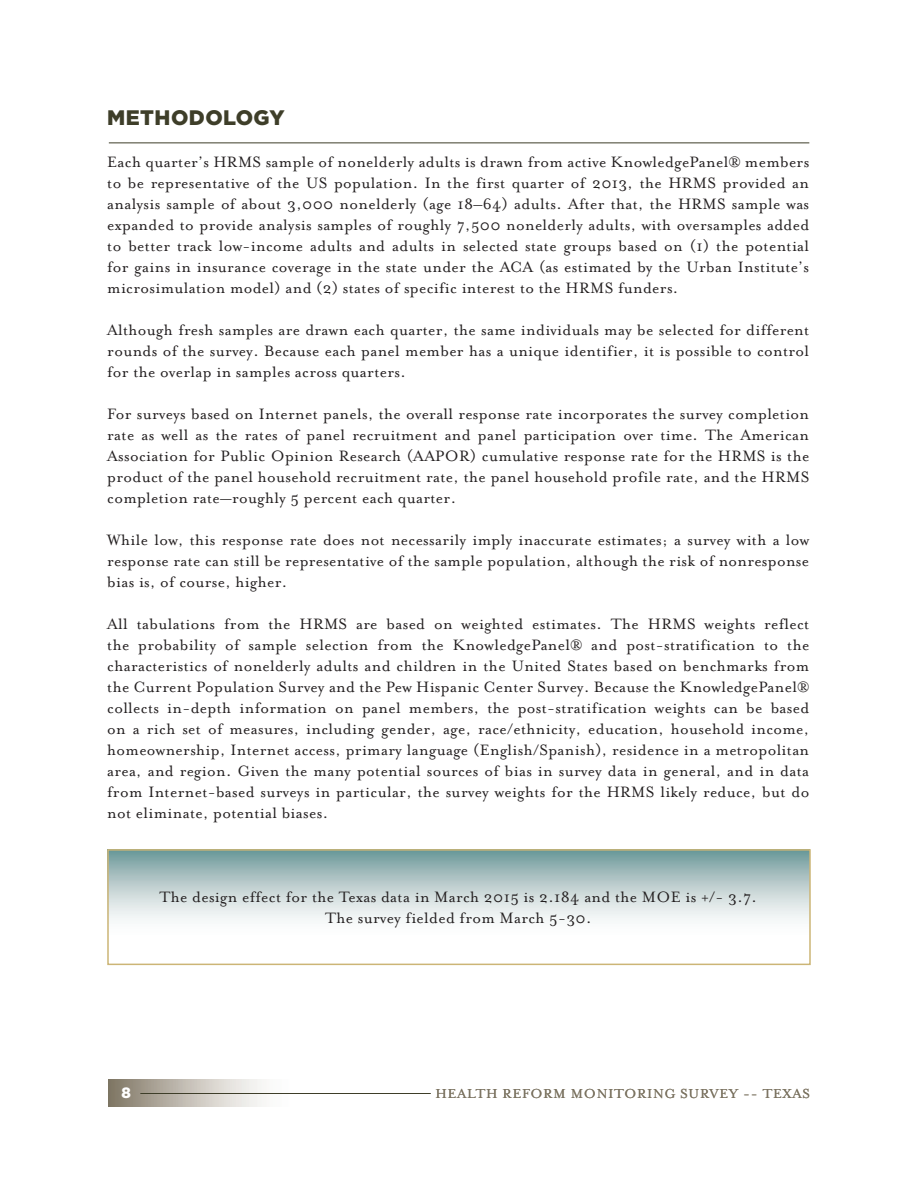
<style>
.page{position:relative;width:918px;height:1188px;background:#fff}
.page>*{position:absolute;margin:0;border:0;box-sizing:border-box;transform-origin:0 0}
.t1{font:900 21px "Gotham";letter-spacing:.02em;color:#3e3e29}
.t2{font:17.25px/21px "Mrs Eaves Roman";letter-spacing:.02em;color:#231f20;text-align:justify}
.t3{font:15px "Mrs Eaves Roman";letter-spacing:.05em;color:#7c7462}
.t4{font:900 15px "Gotham";color:#fff}
</style>
<div class="page">
<div style="left:107px;top:849px;width:702px;height:90px;background:linear-gradient(to bottom,#789e9f,#fff)"></div>
<div style="left:107px;top:849px;width:704px;height:116px;border:2px solid #ccb576"></div>
<div style="left:108px;top:1080px;width:192px;height:27px;background:linear-gradient(to right,#887e6d,#fff)"></div>
<hr style="left:140px;top:1093px;width:291px;height:1px;background:#3e3e29">
<hr style="left:109px;top:142px;width:700px;height:1px;background:#3e3e29">
<p class="t1" style="left:107px;top:106px;width:179px">METHODOLOGY</p>
<p class="t2" style="left:107px;top:152px;width:704px">Each quarter’s HRMS sample of nonelderly adults is drawn from active KnowledgePanel® members to be representative of the US population. In the first quarter of 2013, the HRMS provided an analysis sample of about 3,000 nonelderly (age 18–64) adults. After that, the HRMS sample was expanded to provide analysis samples of roughly 7,500 nonelderly adults, with oversamples added to better track low-income adults and adults in selected state groups based on (1) the potential for gains in insurance coverage in the state under the ACA (as estimated by the Urban Institute’s microsimulation model) and (2) states of specific interest to the HRMS funders.</p>
<p class="t2" style="left:107px;top:320px;width:704px">Although fresh samples are drawn each quarter, the same individuals may be selected for different rounds of the survey. Because each panel member has a unique identifier, it is possible to control for the overlap in samples across quarters.</p>
<p class="t2" style="left:107px;top:404px;width:704px">For surveys based on Internet panels, the overall response rate incorporates the survey completion rate as well as the rates of panel recruitment and panel participation over time. The American Association for Public Opinion Research (AAPOR) cumulative response rate for the HRMS is the product of the panel household recruitment rate, the panel household profile rate, and the HRMS completion rate—roughly 5 percent each quarter.</p>
<p class="t2" style="left:107px;top:530px;width:704px">While low, this response rate does not necessarily imply inaccurate estimates; a survey with a low response rate can still be representative of the sample population, although the risk of nonresponse bias is, of course, higher.</p>
<p class="t2" style="left:107px;top:614px;width:704px">All tabulations from the HRMS are based on weighted estimates. The HRMS weights reflect the probability of sample selection from the KnowledgePanel® and post-stratification to the characteristics of nonelderly adults and children in the United States based on benchmarks from the Current Population Survey and the Pew Hispanic Center Survey. Because the KnowledgePanel® collects in-depth information on panel members, the post-stratification weights can be based on a rich set of measures, including gender, age, race/ethnicity, education, household income, homeownership, Internet access, primary language (English/Spanish), residence in a metropolitan area, and region. Given the many potential sources of bias in survey data in general, and in data from Internet-based surveys in particular, the survey weights for the HRMS likely reduce, but do not eliminate, potential biases.</p>
<p class="t2" style="left:160px;top:887px;width:599px">The design effect for the Texas data in March 2015 is 2.184 and the MOE is +/- 3.7.</p>
<p class="t2" style="left:325px;top:908px;width:268px">The survey fielded from March 5-30.</p>
<p class="t4" style="left:122px;top:1084px;width:11px">8</p>
<p class="t3" style="left:435px;top:1086px;width:376px">HEALTH REFORM MONITORING SURVEY -- TEXAS</p>
</div>
